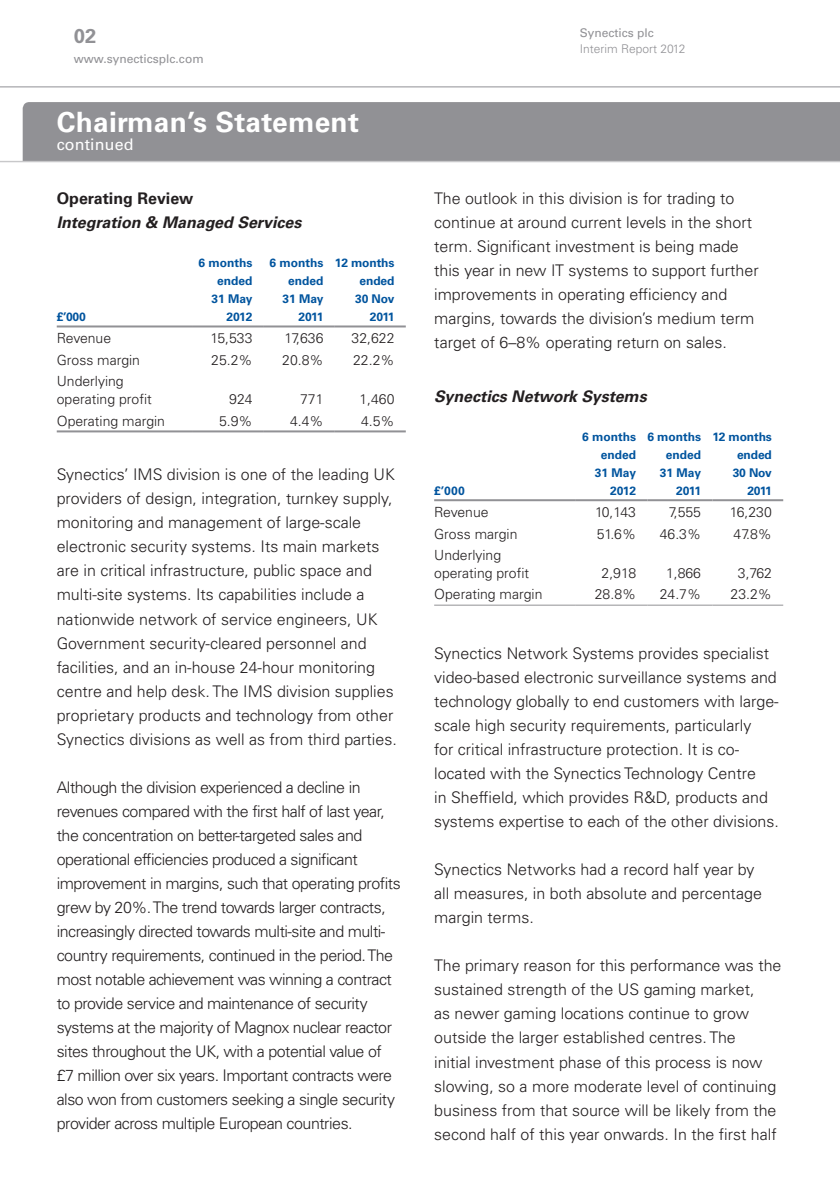
<style>
.page{position:relative;width:840px;height:1191px;background:#fff}
.page>*{position:absolute;margin:0;border:0;box-sizing:border-box;transform-origin:0 0}
.t1{font:700 28px "Univers LT Std";letter-spacing:.01em;color:#fff}
.t2{font:700 20px "Univers LT Std";color:#919195}
.t3{font:300 16px/24px "Univers LT Std";color:#231f20}
.t4{font:300 16px/24px "Univers LT Std";letter-spacing:-.03em;color:#231f20}
.t5{font:italic 700 16px "Univers LT Std";color:#231f20}
.t6{font:700 16px "Univers LT Std";color:#231f20}
.t7{font:16px "Univers LT Std";letter-spacing:.01em;color:#fff}
.t8{font:300 14px/18px "Univers LT Std";color:#231f20}
.t9{font:700 12px/18px "Univers LT Std";color:#00549e;text-align:right}
.t10{font:12px "Univers LT Std";color:#919195}
.t11{font:300 12px "Univers LT Std";color:#919195}
</style>
<div class="page">
<svg style="left:0;top:86px;width:839px;height:2px"></svg>
<div style="left:23px;top:102px;width:816px;height:58px;background:#919195"></div>
<svg style="left:0;top:160px;width:839px;height:446px"></svg>
<hr style="left:57px;top:325px;width:136px;height:2px;background:#919195">
<hr style="left:193px;top:325px;width:71px;height:2px;background:#919195">
<hr style="left:264px;top:325px;width:70px;height:2px;background:#919195">
<hr style="left:334px;top:325px;width:71px;height:2px;background:#919195">
<hr style="left:57px;top:430px;width:136px;height:2px;background:#919195">
<hr style="left:193px;top:430px;width:71px;height:2px;background:#919195">
<hr style="left:264px;top:430px;width:70px;height:2px;background:#919195">
<hr style="left:334px;top:430px;width:71px;height:2px;background:#919195">
<hr style="left:434px;top:604px;width:141px;height:1px;background:#919195">
<hr style="left:575px;top:604px;width:72px;height:1px;background:#919195">
<hr style="left:647px;top:604px;width:65px;height:1px;background:#919195">
<hr style="left:712px;top:604px;width:70px;height:1px;background:#919195">
<hr style="left:434px;top:499px;width:141px;height:2px;background:#919195">
<hr style="left:575px;top:499px;width:72px;height:2px;background:#919195">
<hr style="left:647px;top:499px;width:65px;height:2px;background:#919195">
<hr style="left:712px;top:499px;width:70px;height:2px;background:#919195">
<p class="t2" style="left:74px;top:24px;width:24px">02</p>
<p class="t10" style="left:579px;top:25px;width:75px">Synectics plc</p>
<p class="t11" style="left:579px;top:41px;width:107px">Interim Report 2012</p>
<p class="t10" style="left:74px;top:51px;width:131px">www.synecticsplc.com</p>
<h1 class="t1" style="left:57px;top:106px;width:303px">Chairman’s Statement</h1>
<p class="t7" style="left:57px;top:135px;width:78px">continued</p>
<p class="t6" style="left:57px;top:189px;width:138px">Operating Review</p>
<p class="t5" style="left:57px;top:213px;width:246px">Integration &amp; Managed Services</p>
<p class="t9" style="left:57px;top:308px;width:31px">£’000</p>
<p class="t9" style="left:198px;top:254px;width:56px">6 months ended<br>31 May<br>2012</p>
<p class="t9" style="left:269px;top:254px;width:55px">6 months ended<br>31 May<br>2011</p>
<p class="t9" style="left:334px;top:254px;width:61px">12 months ended<br>30 Nov<br>2011</p>
<p class="t8" style="left:57px;top:329px;width:56px">Revenue</p>
<p class="t8" style="left:210px;top:329px;width:44px">15,533</p>
<p class="t8" style="left:284px;top:329px;width:40px">17,636</p>
<p class="t8" style="left:351px;top:329px;width:44px">32,622</p>
<p class="t8" style="left:57px;top:351px;width:85px">Gross margin</p>
<p class="t8" style="left:211px;top:351px;width:43px">25.2%</p>
<p class="t8" style="left:282px;top:351px;width:43px">20.8%</p>
<p class="t8" style="left:353px;top:351px;width:43px">22.2%</p>
<p class="t8" style="left:57px;top:372px;width:96px">Underlying operating profit</p>
<p class="t8" style="left:229px;top:390px;width:25px">924</p>
<p class="t8" style="left:300px;top:390px;width:25px">771</p>
<p class="t8" style="left:359px;top:390px;width:37px">1,460</p>
<p class="t8" style="left:57px;top:412px;width:110px">Operating margin</p>
<p class="t8" style="left:219px;top:412px;width:35px">5.9%</p>
<p class="t8" style="left:290px;top:412px;width:35px">4.4%</p>
<p class="t8" style="left:361px;top:412px;width:35px">4.5%</p>
<p class="t3" style="left:57px;top:463px;width:341px">Synectics’ IMS division is one of the leading UK providers of design, integration, turnkey supply, monitoring and management of large-scale electronic security systems. Its main markets are in critical infrastructure, public space and multi-site systems. Its capabilities include a nationwide network of service engineers, UK Government security-cleared personnel and facilities, and an in-house 24-hour monitoring centre and help desk. The IMS division supplies proprietary products and technology from other Synectics divisions as well as from third parties.</p>
<p class="t4" style="left:57px;top:775px;width:345px">Although the division experienced a decline in revenues compared with the first half of last year, the concentration on better-targeted sales and operational efficiencies produced a significant improvement in margins, such that operating profits grew by 20%. The trend towards larger contracts, increasingly directed towards multi-site and multi&shy;country requirements, continued in the period. The most notable achievement was winning a contract to provide service and maintenance of security systems at the majority of Magnox nuclear reactor sites throughout the UK, with a potential value of £7 million over six years. Important contracts were also won from customers seeking a single security provider across multiple European countries.</p>
<p class="t3" style="left:434px;top:187px;width:326px">The outlook in this division is for trading to continue at around current levels in the short term. Significant investment is being made this year in new IT systems to support further improvements in operating efficiency and margins, towards the division’s medium term target of 6–8% operating return on sales.</p>
<p class="t5" style="left:434px;top:387px;width:214px">Synectics Network Systems</p>
<p class="t9" style="left:434px;top:481px;width:32px">£’000</p>
<p class="t9" style="left:581px;top:427px;width:56px">6 months ended<br>31 May<br>2012</p>
<p class="t9" style="left:647px;top:427px;width:55px">6 months ended<br>31 May<br>2011</p>
<p class="t9" style="left:712px;top:427px;width:61px">12 months ended<br>30 Nov<br>2011</p>
<p class="t8" style="left:434px;top:503px;width:56px">Revenue</p>
<p class="t8" style="left:594px;top:503px;width:43px">10,143</p>
<p class="t8" style="left:668px;top:503px;width:34px">7,555</p>
<p class="t8" style="left:729px;top:503px;width:44px">16,230</p>
<p class="t8" style="left:434px;top:524px;width:85px">Gross margin</p>
<p class="t8" style="left:596px;top:524px;width:41px">51.6%</p>
<p class="t8" style="left:659px;top:524px;width:43px">46.3%</p>
<p class="t8" style="left:733px;top:524px;width:40px">47.8%</p>
<p class="t8" style="left:434px;top:546px;width:96px">Underlying operating profit</p>
<p class="t8" style="left:601px;top:564px;width:36px">2,918</p>
<p class="t8" style="left:665px;top:564px;width:37px">1,866</p>
<p class="t8" style="left:737px;top:564px;width:35px">3,762</p>
<p class="t8" style="left:434px;top:585px;width:110px">Operating margin</p>
<p class="t8" style="left:594px;top:585px;width:43px">28.8%</p>
<p class="t8" style="left:659px;top:585px;width:43px">24.7%</p>
<p class="t8" style="left:730px;top:585px;width:43px">23.2%</p>
<p class="t3" style="left:434px;top:641px;width:346px">Synectics Network Systems provides specialist video-based electronic surveillance systems and technology globally to end customers with large&shy;scale high security requirements, particularly<br>for critical infrastructure protection. It is co&shy;located with the Synectics Technology Centre<br>in Sheffield, which provides R&amp;D, products and systems expertise to each of the other divisions.</p>
<p class="t3" style="left:434px;top:857px;width:329px">Synectics Networks had a record half year by all measures, in both absolute and percentage margin terms.</p>
<p class="t3" style="left:434px;top:953px;width:348px">The primary reason for this performance was the sustained strength of the US gaming market,<br>as newer gaming locations continue to grow outside the larger established centres. The<br>initial investment phase of this process is now slowing, so a more moderate level of continuing business from that source will be likely from the second half of this year onwards. In the first half</p>
</div>
